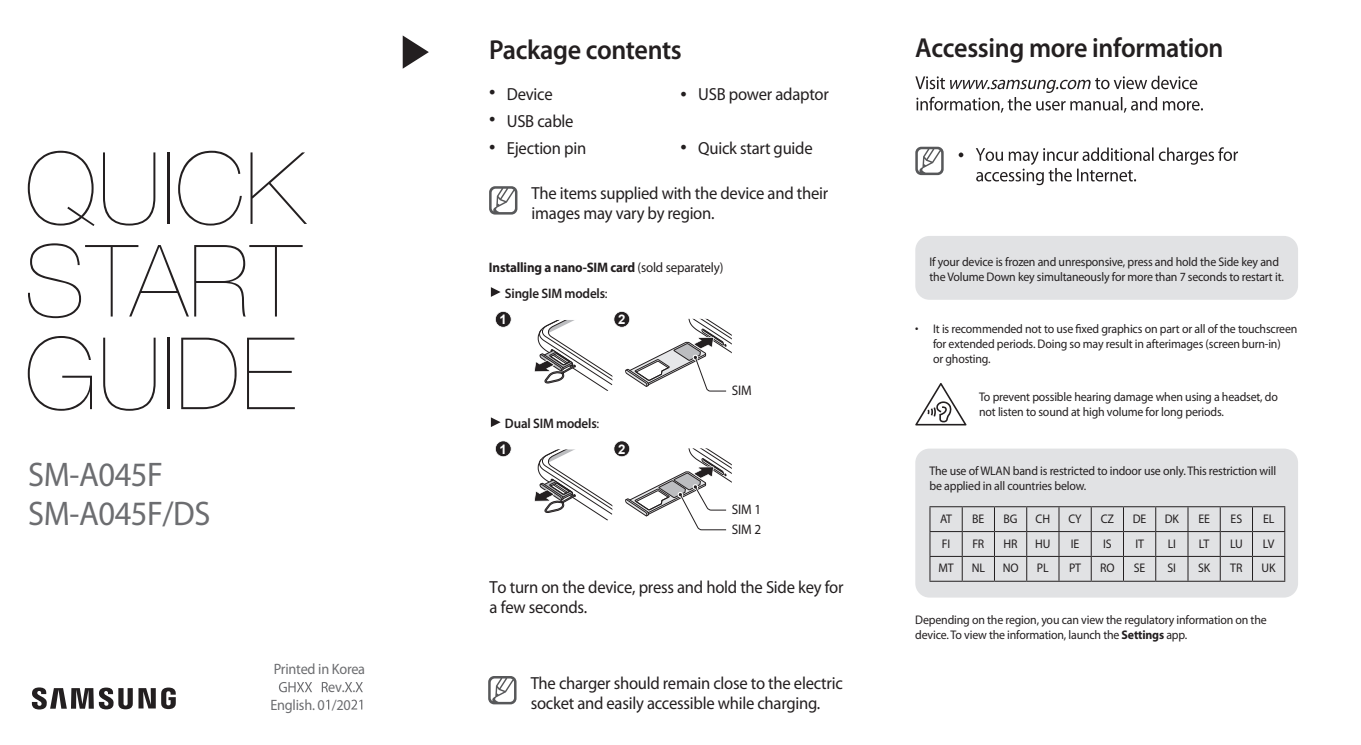
<style>
.page{position:relative;width:1361px;height:745px;background:#fff}
.page>*{position:absolute;margin:0;border:0;box-sizing:border-box;transform-origin:0 0}
.t1{font:200 100px/92.5px "Helvetica Neue";letter-spacing:.01em;color:#231f20;text-align:justify}
.t2{font:34.25px/39px "Myriad Pro";letter-spacing:-.015em;color:#6c6d70;scale:.95 1}
.t3{font:600 27.5px "Myriad Pro";letter-spacing:-.015em;color:#231f20;scale:.95 1}
.t4{font:17.5px/20px "Myriad Pro";letter-spacing:-.015em;color:#231f20;scale:.95 1}
.t5{font:15px "Myriad Pro";letter-spacing:-.015em;color:#6c6d70;scale:.95 1}
.t6{font:14px "Myriad Pro";letter-spacing:-.01em;color:#231f20;scale:.95 1}
.t7{font:700 13.75px/25.5px "Myriad Pro";letter-spacing:-.015em;color:#231f20;scale:.95 1}
.t8{font:600 13.75px "Myriad Pro";letter-spacing:-.015em;color:#231f20;scale:.95 1}
.t9{font:700 13.25px "Arial";color:#fff}
.t10{font:12.5px/15px "Myriad Pro";letter-spacing:-.015em;color:#231f20;scale:.95 1}
.s1{font-size:22.5px}
.s2{font-weight:400}
.s3{font-weight:600}
.s4{font-weight:700}
</style>
<div class="page">
<svg style="left:32px;top:687px;width:144px;height:22px"></svg>
<svg style="left:403px;top:35px;width:26px;height:34px"></svg>
<svg style="left:279px;top:682px;width:33px;height:9px"></svg>
<svg style="left:322px;top:682px;width:6px;height:9px"></svg>
<svg style="left:345px;top:682px;width:18px;height:9px"></svg>
<svg style="left:326px;top:699px;width:3px;height:10px"></svg>
<svg style="left:351px;top:699px;width:11px;height:10px"></svg>
<svg style="left:489px;top:186px;width:28px;height:28px"></svg>
<svg style="left:488px;top:676px;width:28px;height:28px"></svg>
<svg style="left:915px;top:76px;width:288px;height:37px"></svg>
<svg style="left:915px;top:147px;width:28px;height:28px"></svg>
<svg style="left:958px;top:152px;width:5px;height:5px"></svg>
<svg style="left:976px;top:147px;width:262px;height:38px"></svg>
<div style="left:915px;top:236px;width:383px;height:63px;background:#e1e2e4;border-radius:14px"></div>
<svg style="left:915px;top:383px;width:51px;height:42px"></svg>
<div style="left:915px;top:448px;width:383px;height:149px;background:#e1e2e4;border-radius:14px"></div>
<hr style="left:929px;top:506px;width:33px;height:1px;background:#231f20">
<hr style="left:962px;top:506px;width:32px;height:1px;background:#231f20">
<hr style="left:994px;top:506px;width:32px;height:1px;background:#231f20">
<hr style="left:1026px;top:506px;width:33px;height:1px;background:#231f20">
<hr style="left:1059px;top:506px;width:32px;height:1px;background:#231f20">
<hr style="left:1091px;top:506px;width:32px;height:1px;background:#231f20">
<hr style="left:1123px;top:506px;width:32px;height:1px;background:#231f20">
<hr style="left:1155px;top:506px;width:33px;height:1px;background:#231f20">
<hr style="left:1188px;top:506px;width:32px;height:1px;background:#231f20">
<hr style="left:1220px;top:506px;width:32px;height:1px;background:#231f20">
<hr style="left:1252px;top:506px;width:33px;height:1px;background:#231f20">
<hr style="left:929px;top:530px;width:33px;height:1px;background:#231f20">
<hr style="left:962px;top:530px;width:32px;height:1px;background:#231f20">
<hr style="left:994px;top:530px;width:32px;height:1px;background:#231f20">
<hr style="left:1026px;top:530px;width:33px;height:1px;background:#231f20">
<hr style="left:1059px;top:530px;width:32px;height:1px;background:#231f20">
<hr style="left:1091px;top:530px;width:32px;height:1px;background:#231f20">
<hr style="left:1123px;top:530px;width:32px;height:1px;background:#231f20">
<hr style="left:1155px;top:530px;width:33px;height:1px;background:#231f20">
<hr style="left:1188px;top:530px;width:32px;height:1px;background:#231f20">
<hr style="left:1220px;top:530px;width:32px;height:1px;background:#231f20">
<hr style="left:1252px;top:530px;width:33px;height:1px;background:#231f20">
<hr style="left:929px;top:555px;width:33px;height:1px;background:#231f20">
<svg style="left:929px;top:507px;width:1px;height:73px"></svg>
<hr style="left:962px;top:555px;width:32px;height:1px;background:#231f20">
<svg style="left:961px;top:507px;width:1px;height:73px"></svg>
<hr style="left:994px;top:555px;width:32px;height:1px;background:#231f20">
<svg style="left:994px;top:507px;width:1px;height:73px"></svg>
<hr style="left:1026px;top:555px;width:33px;height:1px;background:#231f20">
<svg style="left:1026px;top:507px;width:1px;height:73px"></svg>
<hr style="left:1059px;top:555px;width:32px;height:1px;background:#231f20">
<svg style="left:1058px;top:507px;width:1px;height:73px"></svg>
<hr style="left:1091px;top:555px;width:32px;height:1px;background:#231f20">
<svg style="left:1090px;top:507px;width:1px;height:73px"></svg>
<hr style="left:1123px;top:555px;width:32px;height:1px;background:#231f20">
<svg style="left:1123px;top:507px;width:1px;height:73px"></svg>
<hr style="left:1155px;top:555px;width:33px;height:1px;background:#231f20">
<svg style="left:1155px;top:507px;width:1px;height:73px"></svg>
<hr style="left:1188px;top:555px;width:32px;height:1px;background:#231f20">
<svg style="left:1187px;top:507px;width:1px;height:73px"></svg>
<hr style="left:1220px;top:555px;width:32px;height:1px;background:#231f20">
<svg style="left:1219px;top:507px;width:1px;height:73px"></svg>
<hr style="left:1252px;top:555px;width:33px;height:1px;background:#231f20">
<svg style="left:1252px;top:507px;width:1px;height:73px"></svg>
<svg style="left:1284px;top:507px;width:1px;height:73px"></svg>
<hr style="left:929px;top:580px;width:33px;height:1px;background:#231f20">
<hr style="left:962px;top:580px;width:32px;height:1px;background:#231f20">
<hr style="left:994px;top:580px;width:32px;height:1px;background:#231f20">
<hr style="left:1026px;top:580px;width:33px;height:1px;background:#231f20">
<hr style="left:1059px;top:580px;width:32px;height:1px;background:#231f20">
<hr style="left:1091px;top:580px;width:32px;height:1px;background:#231f20">
<hr style="left:1123px;top:580px;width:32px;height:1px;background:#231f20">
<hr style="left:1155px;top:580px;width:33px;height:1px;background:#231f20">
<hr style="left:1188px;top:580px;width:32px;height:1px;background:#231f20">
<hr style="left:1220px;top:580px;width:32px;height:1px;background:#231f20">
<hr style="left:1252px;top:580px;width:33px;height:1px;background:#231f20">
<svg style="left:491px;top:287px;width:10px;height:10px"></svg>
<svg style="left:495px;top:311px;width:16px;height:16px"></svg>
<svg style="left:534px;top:311px;width:198px;height:81px"></svg>
<svg style="left:491px;top:417px;width:10px;height:10px"></svg>
<svg style="left:495px;top:440px;width:16px;height:17px"></svg>
<svg style="left:534px;top:440px;width:198px;height:91px"></svg>
<h1 class="t1" style="left:25px;top:142px;width:281px">QUICK START GUIDE</h1>
<h2 class="t2" style="left:28px;top:455px;width:193px">SM-A045F<br>SM-A045F/DS</h2>
<p class="t5" style="left:274px;top:660px;width:98px">Printed in Korea</p>
<p class="t5" style="left:328px;top:678px;width:30px">ev. .</p>
<p class="t5" style="left:270px;top:695px;width:86px">English. 0 /20</p>
<h3 class="t3" style="left:489px;top:34px;width:204px">Package contents</h3>
<h3 class="t4" style="left:489px;top:84px;width:68px"><span class="s1">•</span> Device</h3>
<h3 class="t4" style="left:489px;top:111px;width:90px"><span class="s1">•</span> USB cable</h3>
<h3 class="t4" style="left:489px;top:139px;width:104px"><span class="s1">•</span> Ejection pin</h3>
<h3 class="t4" style="left:680px;top:84px;width:158px"><span class="s1">•</span> USB power adaptor</h3>
<h3 class="t4" style="left:680px;top:139px;width:141px"><span class="s1">•</span> Quick start guide</h3>
<h3 class="t4" style="left:531px;top:184px;width:314px">The items supplied with the device and their images may vary by region.</h3>
<p class="t7" style="left:505px;top:255px;width:232px;text-indent:-16px">Installing a nano-SIM card <span class="s2">(sold separately)<br></span><span class="s3">Single SIM models</span><span class="s2">:</span></p>
<p class="t9" style="left:499px;top:310px;width:9px">1</p>
<p class="t9" style="left:618px;top:310px;width:9px">2</p>
<p class="t8" style="left:505px;top:415px;width:101px">Dual SIM models<span class="s2">:</span></p>
<p class="t9" style="left:499px;top:439px;width:9px">1</p>
<p class="t9" style="left:618px;top:439px;width:9px">2</p>
<p class="t6" style="left:732px;top:382px;width:23px">SIM</p>
<p class="t6" style="left:732px;top:501px;width:32px">SIM 1</p>
<p class="t6" style="left:732px;top:521px;width:32px">SIM 2</p>
<h3 class="t4" style="left:489px;top:576px;width:374px">To turn on the device, press and hold the Side key for a few seconds.</h3>
<h3 class="t4" style="left:531px;top:673px;width:330px">The charger should remain close to the electric socket and easily accessible while charging.</h3>
<h3 class="t3" style="left:915px;top:33px;width:326px">Accessing more information</h3>
<p class="t10" style="left:929px;top:254px;width:374px">If your device is frozen and unresponsive, press and hold the Side key and the Volume Down key simultaneously for more than 7 seconds to restart it.</p>
<p class="t10" style="left:933px;top:321px;width:385px;text-indent:-18px">• It is recommended not to use fixed graphics on part or all of the touchscreen for extended periods. Doing so may result in afterimages (screenburn-in)<br>or ghosting.</p>
<p class="t10" style="left:979px;top:389px;width:316px">To prevent possible hearing damage when using a headset, do not listen to sound at high volume for long periods.</p>
<p class="t10" style="left:929px;top:463px;width:366px">The use of WLAN band is restricted to indoor use only. This restriction will be applied in all countries below.</p>
<p class="t10" style="left:940px;top:511px;width:14px">AT</p>
<p class="t10" style="left:972px;top:511px;width:14px">BE</p>
<p class="t10" style="left:1003px;top:511px;width:16px">BG</p>
<p class="t10" style="left:1035px;top:511px;width:17px">CH</p>
<p class="t10" style="left:1068px;top:511px;width:15px">CY</p>
<p class="t10" style="left:1100px;top:511px;width:15px">CZ</p>
<p class="t10" style="left:1133px;top:511px;width:16px">DE</p>
<p class="t10" style="left:1164px;top:511px;width:16px">DK</p>
<p class="t10" style="left:1198px;top:511px;width:14px">EE</p>
<p class="t10" style="left:1230px;top:511px;width:14px">ES</p>
<p class="t10" style="left:1263px;top:511px;width:13px">EL</p>
<p class="t10" style="left:942px;top:536px;width:10px">FI</p>
<p class="t10" style="left:972px;top:536px;width:14px">FR</p>
<p class="t10" style="left:1003px;top:536px;width:16px">HR</p>
<p class="t10" style="left:1035px;top:536px;width:18px">HU</p>
<p class="t10" style="left:1071px;top:536px;width:10px">IE</p>
<p class="t10" style="left:1103px;top:536px;width:10px">IS</p>
<p class="t10" style="left:1135px;top:536px;width:11px">IT</p>
<p class="t10" style="left:1167px;top:536px;width:10px">LI</p>
<p class="t10" style="left:1199px;top:536px;width:12px">LT</p>
<p class="t10" style="left:1230px;top:536px;width:15px">LU</p>
<p class="t10" style="left:1263px;top:536px;width:13px">LV</p>
<p class="t10" style="left:938px;top:560px;width:17px">MT</p>
<p class="t10" style="left:971px;top:560px;width:15px">NL</p>
<p class="t10" style="left:1002px;top:560px;width:18px">NO</p>
<p class="t10" style="left:1037px;top:560px;width:14px">PL</p>
<p class="t10" style="left:1069px;top:560px;width:14px">PT</p>
<p class="t10" style="left:1100px;top:560px;width:17px">RO</p>
<p class="t10" style="left:1134px;top:560px;width:14px">SE</p>
<p class="t10" style="left:1167px;top:560px;width:10px">SI</p>
<p class="t10" style="left:1198px;top:560px;width:14px">SK</p>
<p class="t10" style="left:1230px;top:560px;width:14px">TR</p>
<p class="t10" style="left:1261px;top:560px;width:16px">UK</p>
<p class="t10" style="left:915px;top:612px;width:371px">Depending on the region, you can view the regulatory information on the device. To view the information, launch the <span class="s4">Settings</span> app.</p>
</div>
